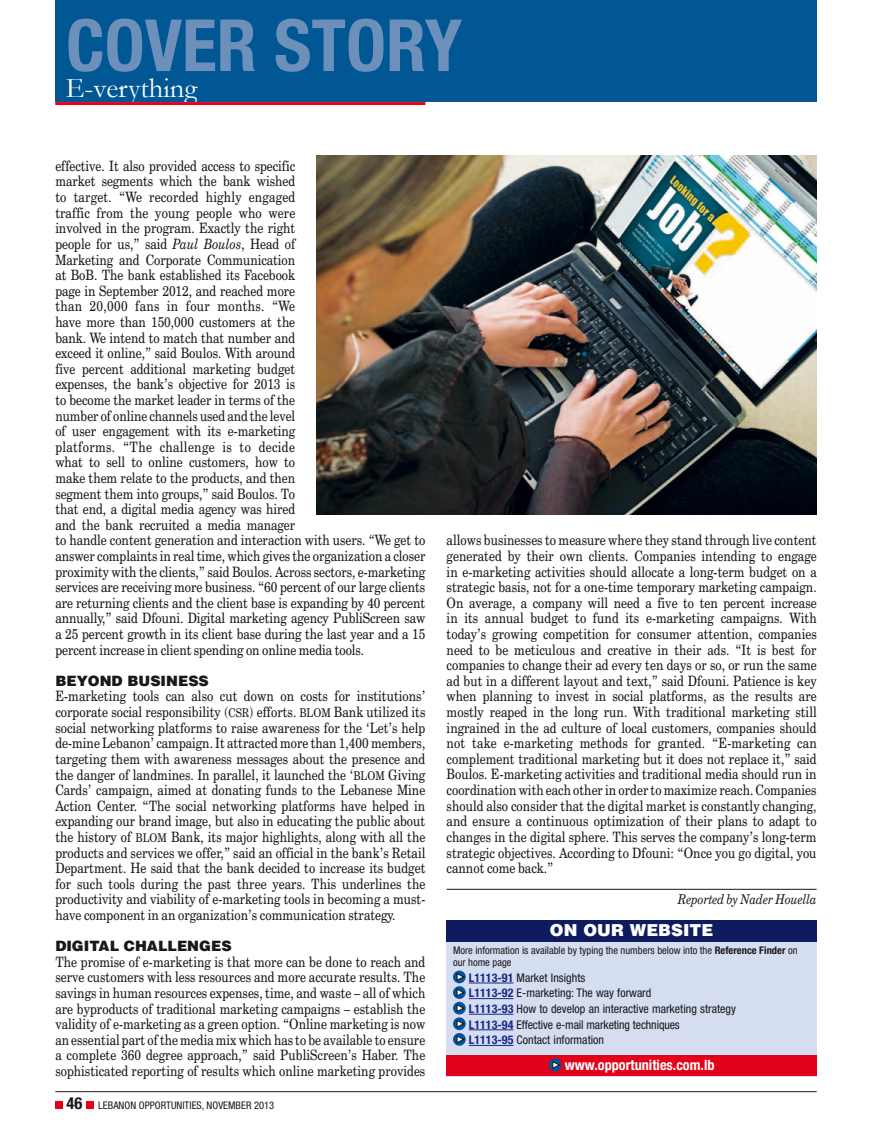
<style>
.page{position:relative;width:872px;height:1140px;background:#fff}
.page>*{position:absolute;margin:0;border:0;box-sizing:border-box;transform-origin:0 0}
.t1{font:28.5px "Garamond";color:#fff}
.t2{font:900 16.5px "Helvetica";color:#fff}
.t3{font:14.25px/15.6px "Century Schoolbook BT";color:#1a171c;text-align:justify;scale:.85 1}
.t4{font:900 14.25px "Helvetica";color:#1a171c}
.t5{font:700 condensed 14.25px "Helvetica Neue";color:#fff}
.t6{font:italic 13.5px "Century Schoolbook BT";color:#1a171c;scale:.85 1}
.t7{font:condensed 12px/15.6px "Helvetica Neue";color:#1a171c}
.t8{font:condensed 10.5px/12px "Helvetica Neue";color:#1a171c}
.s1{font-style:italic}
.s2{font-size:12px}
.s3{font-weight:700;font-size:16.5px}
.s4{font-weight:700}
.s5{font-weight:700;color:#172983}
</style>
<div class="page">
<hr style="left:55px;top:1091px;width:761px;height:1px;background:#1a171c">
<div style="left:55px;top:1101px;width:8px;height:8px;background:#e2001a"></div>
<div style="left:86px;top:1101px;width:8px;height:8px;background:#e2001a"></div>
<hr style="left:446px;top:889px;width:370px;height:1px;background:#1a171c">
<div style="left:446px;top:920px;width:370px;height:156px;background:#d4def0"></div>
<div style="left:446px;top:920px;width:370px;height:21px;background:#0f1b5f"></div>
<div style="left:446px;top:1055px;width:370px;height:21px;background:#e2001a"></div>
<div style="left:549px;top:1058px;width:12px;height:13px;background:#00549c;border-radius:50%"></div>
<svg style="left:552px;top:1060px;width:8px;height:9px"></svg>
<hr style="left:469px;top:982px;width:44px;height:1px;background:#172983">
<hr style="left:469px;top:998px;width:44px;height:1px;background:#172983">
<hr style="left:469px;top:1014px;width:44px;height:1px;background:#172983">
<hr style="left:469px;top:1029px;width:44px;height:1px;background:#172983">
<hr style="left:469px;top:1045px;width:44px;height:1px;background:#172983">
<svg style="left:453px;top:970px;width:13px;height:13px"></svg>
<svg style="left:456px;top:972px;width:8px;height:9px"></svg>
<svg style="left:453px;top:986px;width:13px;height:13px"></svg>
<svg style="left:456px;top:988px;width:8px;height:8px"></svg>
<svg style="left:453px;top:1001px;width:13px;height:13px"></svg>
<svg style="left:456px;top:1004px;width:8px;height:8px"></svg>
<svg style="left:453px;top:1017px;width:13px;height:13px"></svg>
<svg style="left:456px;top:1019px;width:8px;height:9px"></svg>
<svg style="left:453px;top:1033px;width:13px;height:12px"></svg>
<svg style="left:456px;top:1035px;width:8px;height:8px"></svg>
<img style="left:316px;top:155px;width:500px;height:359px">
<div style="left:55px;top:0;width:761px;height:102px;background:#005794"></div>
<hr style="left:55px;top:102px;width:370px;height:3px;background:#e2001a">
<h1 class="t1" style="left:66px;top:72px;width:133px">E-verything</h1>
<p class="t3" style="left:55px;top:159px;width:437px;text-align:left">effective. It also provided access to specific<br>market segments which the bank wished<br>to target. “We recorded highly engaged<br>traffic from the young people who were<br>involved in the program. Exactly the right<br>people for us,” said <span class="s1">Paul Boulos</span>, Head of<br>Marketing and Corporate Communication<br>at BoB. The bank established its Facebook<br>page in September 2012, and reached more<br>than 20,000 fans in four months. “We<br>have more than 150,000 customers at the<br>bank. We intend to match that number and<br>exceed it online,” said Boulos. With around<br>five percent additional marketing budget<br>expenses, the bank’s objective for 2013 is<br>to become the market leader in terms of the<br>number of online channels used and the level<br>of user engagement with its e-marketing<br>platforms. “The challenge is to decide<br>what to sell to online customers, how to<br>make them relate to the products, and then<br>segment them into groups,” said Boulos. To<br>that end, a digital media agency was hired<br>and the bank recruited a media manager<br>to handle content generation and interaction with users. “We get to answer complaints in real time, which gives the organization a closer proximity with the clients,” said Boulos. Across sectors, e-marketing services are receiving more business. “60 percent of our large clients are returning clients and the client base is expanding by 40 percent annually,” said Dfouni. Digital marketing agency PubliScreen saw a 25 percent growth in its client base during the last year and a 15 percent increase in client spending on online media tools.</p>
<p class="t4" style="left:55px;top:675px;width:155px">BEYOND BUSINESS</p>
<p class="t3" style="left:55px;top:690px;width:437px">E-marketing tools can also cut down on costs for institutions’ corporate social responsibility (<span class="s2">CSR</span>) efforts. <span class="s2">BLOM</span> Bank utilized its social networking platforms to raise awareness for the ‘Let’s help de-mine Lebanon’ campaign. It attracted more than 1,400 members, targeting them with awareness messages about the presence and the danger of landmines. In parallel, it launched the ‘<span class="s2">BLOM</span> Giving Cards’ campaign, aimed at donating funds to the Lebanese Mine Action Center. “The social networking platforms have helped in expanding our brand image, but also in educating the public about the history of <span class="s2">BLOM</span> Bank, its major highlights, along with all the products and services we offer,” said an official in the bank’s Retail Department. He said that the bank decided to increase its budget for such tools during the past three years. This underlines the productivity and viability of e-marketing tools in becoming a must&shy;have component in an organization’s communication strategy.</p>
<p class="t4" style="left:55px;top:941px;width:178px">DIGITAL CHALLENGES</p>
<p class="t3" style="left:55px;top:955px;width:437px">The promise of e-marketing is that more can be done to reach and serve customers with less resources and more accurate results. The savings in human resources expenses, time, and waste – all of which are byproducts of traditional marketing campaigns – establish the validity of e-marketing as a green option. “Online marketing is now an essential part of the media mix which has to be available to ensure a complete 360 degree approach,” said PubliScreen’s Haber. The sophisticated reporting of results which online marketing provides</p>
<p class="t8" style="left:66px;top:1100px;width:209px"><span class="s3">46</span> LEBANON OPPORTUNITIES, NOVEMBER 2013</p>
<p class="t3" style="left:446px;top:534px;width:437px">allows businesses to measure where they stand through live content generated by their own clients. Companies intending to engage in e-marketing activities should allocate a long-term budget on a strategic basis, not for a one-time temporary marketing campaign.<br>On average, a company will need a five to ten percent increase in its annual budget to fund its e-marketing campaigns. With today’s growing competition for consumer attention, companies need to be meticulous and creative in their ads. “It is best for companies to change their ad every ten days or so, or run the same ad but in a different layout and text,” said Dfouni. Patience is key when planning to invest in social platforms, as the results are mostly reaped in the long run. With traditional marketing still ingrained in the ad culture of local customers, companies should not take e-marketing methods for granted. “E-marketing can complement traditional marketing but it does not replace it,” said Boulos. E-marketing activities and traditional media should run in coordination with each other in order to maximize reach. Companies should also consider that the digital market is constantly changing, and ensure a continuous optimization of their plans to adapt to changes in the digital sphere. This serves the company’s long-term strategic objectives. According to Dfouni: “Once you go digital, you cannot come back.”</p>
<p class="t6" style="left:678px;top:894px;width:165px">Reported by Nader Houella</p>
<p class="t2" style="left:550px;top:924px;width:165px">ON OUR WEBSITE</p>
<p class="t8" style="left:453px;top:945px;width:346px">More information is available by typing the numbers below into the <span class="s4">Reference Finder</span> on our home page</p>
<p class="t7" style="left:469px;top:970px;width:269px"><span class="s5">L1113-91</span> Market Insights<br><span class="s5">L1113-92</span> E-marketing: The way forward<br><span class="s5">L1113-93</span> How to develop an interactive marketing strategy <span class="s5">L1113-94</span> Effective e-mail marketing techniques<br><span class="s5">L1113-95</span> Contact information</p>
<p class="t5" style="left:565px;top:1059px;width:151px">www.opportunities.com.lb</p>
</div>
